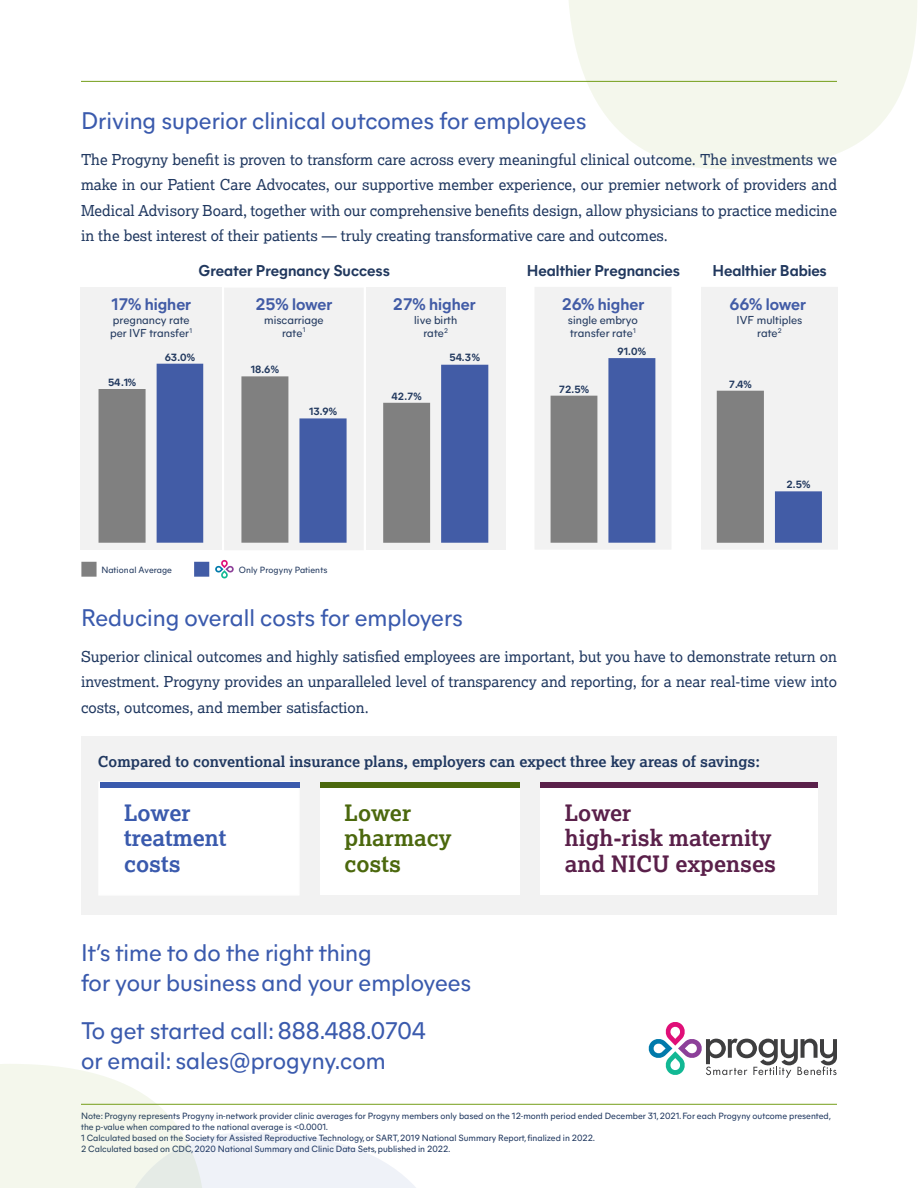
<style>
.page{position:relative;width:918px;height:1188px;background:#fff}
.page>*{position:absolute;margin:0;border:0;box-sizing:border-box;transform-origin:0 0}
.CTA{font:24px/30px "Mier A";color:#3a5aad}
.Body{font:24px "Mier A";color:#3a5aad}
.Paragraph_Head_Mediu{font:24px "Mier A";color:#3a5aad}
.Body-2{font:700 22.5px/25.5px "Lexia";color:#5a204a}
.Body-3{font:700 22.5px/25.5px "Lexia";color:#3a5aad}
.Body-4{font:700 22.5px/25.5px "Lexia";color:#4b680d}
.t1{font:700 16.65px "Mier A";color:#425ca6}
.t2{font:700 15.6px "Mier A";color:#21385e}
.Body-5{font:15px/25.5px "Lexia";color:#203860;text-align:justify}
.Paragraph_Head_Small{font:700 15px "Lexia";color:#203860}
.t3{font:11.55px/12.6px "Mier A";color:#21385e;text-align:center}
.t4{font:700 10.5px "Mier A";color:#21385e}
.t5{font:9px/10.8px "Mier A";color:#203860}
.t6{font:9px "Mier A";color:#21385e}
</style>
<div class="page">
<hr style="left:81px;top:81px;width:756px;height:1px;background:#749e19">
<svg style="left:0;top:1064px;width:451px;height:124px"></svg>
<svg style="left:567px;top:0;width:350px;height:169px;fill:#f4f7ec"></svg>
<svg style="left:648px;top:1022px;width:189px;height:56px"></svg>
<div style="left:81px;top:736px;width:756px;height:178px;background:#f2f2f2"></div>
<div style="left:98px;top:781px;width:202px;height:115px;background:#fff"></div>
<div style="left:100px;top:782px;width:199px;height:6px;background:#3a5aad"></div>
<div style="left:320px;top:782px;width:200px;height:113px;background:#fff"></div>
<div style="left:320px;top:782px;width:200px;height:6px;background:#4b680d"></div>
<div style="left:540px;top:782px;width:278px;height:113px;background:#fff"></div>
<div style="left:540px;top:782px;width:278px;height:6px;background:#5a204a"></div>
<hr style="left:81px;top:1104px;width:756px;height:1px;background:#749e19">
<svg style="left:81px;top:562px;width:16px;height:15px"></svg>
<svg style="left:194px;top:562px;width:15px;height:15px"></svg>
<svg style="left:215px;top:560px;width:19px;height:19px"></svg>
<div style="left:81px;top:288px;width:141px;height:262px;background:#f2f2f2"></div>
<div style="left:99px;top:389px;width:47px;height:154px;background:#808080"></div>
<div style="left:157px;top:364px;width:46px;height:179px;background:#425ca6"></div>
<svg style="left:224px;top:288px;width:139px;height:262px"></svg>
<div style="left:366px;top:288px;width:140px;height:262px;background:#f2f2f2"></div>
<div style="left:383px;top:403px;width:47px;height:140px;background:#808080"></div>
<div style="left:441px;top:365px;width:47px;height:178px;background:#425ca6"></div>
<svg style="left:535px;top:287px;width:136px;height:262px"></svg>
<svg style="left:701px;top:287px;width:137px;height:262px"></svg>
<p class="Body" style="left:81px;top:103px;width:507px">Driving superior clinical outcomes for employees</p>
<p class="Body-5" style="left:81px;top:146px;width:758px">The Progyny benefit is proven to transform care across every meaningful clinical outcome. The investments we make in our Patient Care Advocates, our supportive member experience, our premier network of providers and Medical Advisory Board, together with our comprehensive benefits design, allow physicians to practice medicine in the best interest of their patients — truly creating transformative care and outcomes.</p>
<p class="t2" style="left:199px;top:259px;width:193px">Greater Pregnancy Success</p>
<p class="t2" style="left:527px;top:259px;width:155px">Healthier Pregnancies</p>
<p class="t2" style="left:712px;top:259px;width:116px">Healthier Babies</p>
<p class="t1" style="left:112px;top:292px;width:81px">17% higher</p>
<p class="t3" style="left:110px;top:313px;width:84px;text-align:left">pregnancy rate per IVF transfer<sup>1</sup></p>
<p class="t4" style="left:108px;top:375px;width:30px">54.1%</p>
<p class="t4" style="left:165px;top:349px;width:32px">63.0%</p>
<p class="t1" style="left:256px;top:292px;width:78px">25% lower</p>
<p class="t3" style="left:264px;top:313px;width:61px">miscarriage rate<sup>1</sup></p>
<p class="t4" style="left:251px;top:362px;width:30px">18.6%</p>
<p class="t4" style="left:309px;top:404px;width:29px">13.9%</p>
<p class="t1" style="left:393px;top:292px;width:84px">27% higher</p>
<p class="t3" style="left:414px;top:313px;width:44px">live birth rate<sup>2</sup></p>
<p class="t4" style="left:392px;top:389px;width:32px">42.7%</p>
<p class="t4" style="left:449px;top:350px;width:32px">54.3%</p>
<p class="t1" style="left:562px;top:292px;width:84px">26% higher</p>
<p class="t3" style="left:568px;top:313px;width:72px;text-align:left">single embryo transfer rate<sup>1</sup></p>
<p class="t4" style="left:559px;top:381px;width:32px">72.5%</p>
<p class="t4" style="left:618px;top:344px;width:30px">91.0%</p>
<p class="t1" style="left:730px;top:292px;width:78px">66% lower</p>
<p class="t3" style="left:737px;top:313px;width:67px">IVF multiples rate<sup>2</sup></p>
<p class="t4" style="left:729px;top:376px;width:24px">7.4%</p>
<p class="t4" style="left:786px;top:477px;width:26px">2.5%</p>
<p class="t6" style="left:101px;top:563px;width:72px">National Average</p>
<p class="t6" style="left:239px;top:563px;width:90px">Only Progyny Patients</p>
<p class="Paragraph_Head_Mediu" style="left:81px;top:600px;width:383px">Reducing overall costs for employers</p>
<p class="Body-5" style="left:81px;top:643px;width:758px">Superior clinical outcomes and highly satisfied employees are important, but you have to demonstrate return on investment. Progyny provides an unparalleled level of transparency and reporting, for a near real-time view into costs, outcomes, and member satisfaction.</p>
<p class="Paragraph_Head_Small" style="left:98px;top:752px;width:664px">Compared to conventional insurance plans, employers can expect three key areas of savings:</p>
<p class="Body-3" style="left:124px;top:799px;width:104px">Lower treatment costs</p>
<p class="Body-4" style="left:345px;top:799px;width:108px">Lower pharmacy costs</p>
<p class="Body-2" style="left:565px;top:799px;width:213px">Lower<br>high-risk maternity and NICU expenses</p>
<p class="CTA" style="left:81px;top:936px;width:392px">It’s time to do the right thing<br>for your business and your employees</p>
<p class="CTA" style="left:81px;top:1014px;width:346px">To get started call: 888.488.0704</p>
<p class="CTA" style="left:81px;top:1044px;width:306px">or email: sales@progyny.com</p>
<p class="t5" style="left:81px;top:1110px;width:752px">Note: Progyny represents Progyny in-network provider clinic averages for Progyny members only based on the 12-month period ended December 31, 2021. For each Progyny outcome presented, the p-value when compared to the national average is &lt;0.0001.</p>
<p class="t5" style="left:81px;top:1132px;width:516px">1 Calculated based on the Society for Assisted Reproductive Technology, or SART, 2019 National Summary Report, finalized in 2022.</p>
<p class="t5" style="left:81px;top:1142px;width:371px">2 Calculated based on CDC, 2020 National Summary and Clinic Data Sets, published in 2022.</p>
</div>
